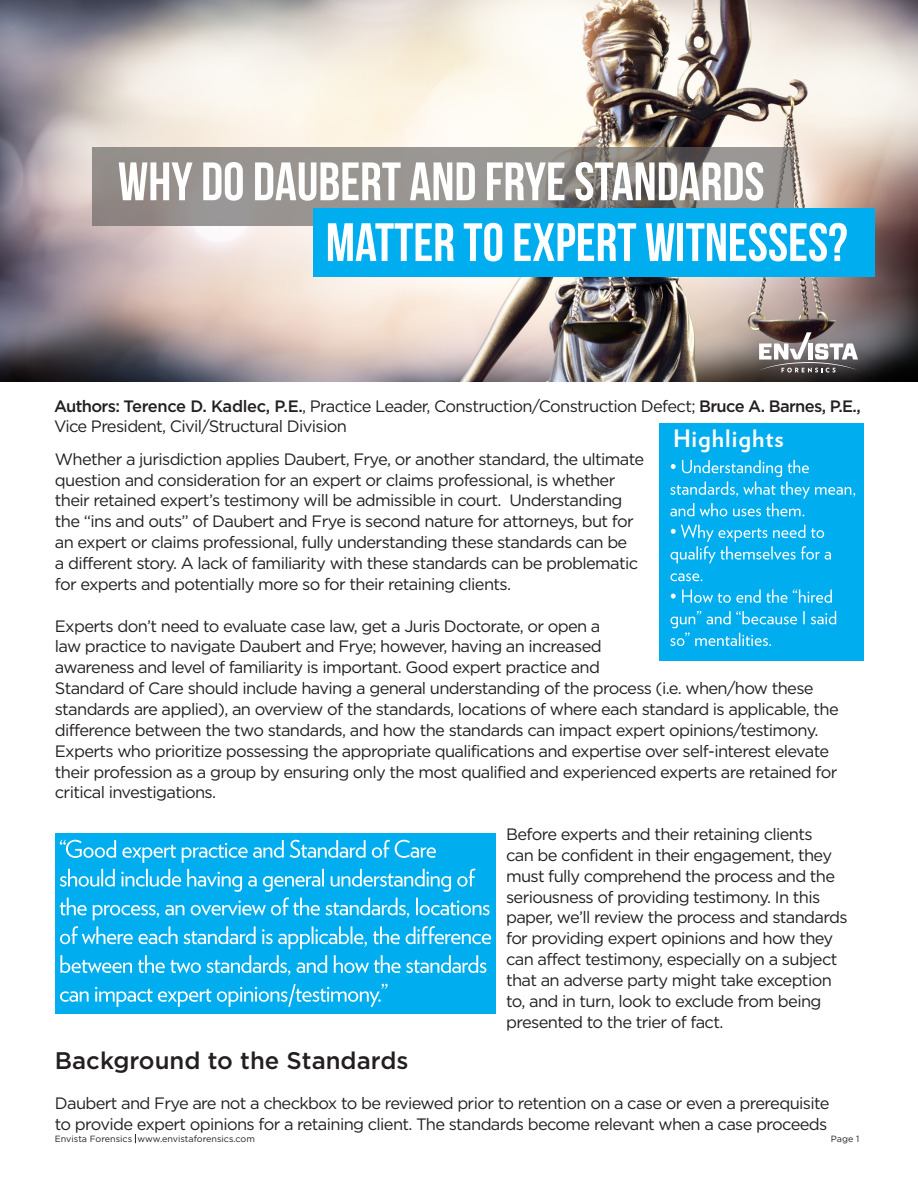
<style>
.page{position:relative;width:918px;height:1188px;background:#fff}
.page>*{position:absolute;margin:0;border:0;box-sizing:border-box;transform-origin:0 0}
.t1{font:54px/60.8px "Bebas Neue";color:#fff}
.t2{font:500 24px "Gotham HTF";color:#231f20}
.t3{font:700 24px "Verlag";letter-spacing:.04em;color:#fff}
.t4{font:16.5px/20.9px "Gotham HTF";letter-spacing:-.04em;color:#231f20}
.t5{font:9px "Gotham HTF";color:#231f20}
.s1{font-weight:500}
</style>
<div class="page">
<img style="left:0;top:0;width:918px;height:382px">
<svg style="left:92px;top:147px;width:702px;height:79px;background:#8f8c8a"></svg>
<div style="left:313px;top:209px;width:561px;height:68px;background:#00adef"></div>
<svg style="left:759px;top:332px;width:99px;height:41px"></svg>
<div style="left:56px;top:833px;width:440px;height:181px;background:#00adef"></div>
<div style="left:660px;top:423px;width:204px;height:237px;background:#00adef"></div>
<svg style="left:670px;top:611px;width:166px;height:35px"></svg>
<svg style="left:671px;top:589px;width:161px;height:14px"></svg>
<svg style="left:671px;top:573px;width:31px;height:8px"></svg>
<svg style="left:671px;top:525px;width:160px;height:38px"></svg>
<svg style="left:670px;top:460px;width:185px;height:56px"></svg>
<svg style="left:60px;top:984px;width:328px;height:23px"></svg>
<svg style="left:60px;top:955px;width:426px;height:21px"></svg>
<svg style="left:60px;top:926px;width:431px;height:23px"></svg>
<svg style="left:59px;top:869px;width:431px;height:51px"></svg>
<svg style="left:60px;top:840px;width:376px;height:23px"></svg>
<p class="t1" style="left:326px;top:151px;width:523px;text-indent:-208px">WHY DO DAUBERT AND FRYE STANDARDS<br>MATTER TO EXPERT WITNESSES?</p>
<p class="t4" style="left:54px;top:396px;width:808px;line-height:19.8px"><span class="s1">Authors: Terence D. Kadlec, P.E.</span>, Practice Leader, Construction/Construction Defect; <span class="s1">Bruce A. Barnes, P.E.,<br></span>Vice President, Civil/Structural Division</p>
<p class="t3" style="left:673px;top:420px;width:112px">Highlights</p>
<p class="t4" style="left:55px;top:448px;width:591px">Whether a jurisdiction applies Daubert, Frye, or another standard, the ultimate question and consideration for an expert or claims professional, is whether their retained expert’s testimony will be admissible in court. Understanding the “ins and outs” of Daubert and Frye is second nature for attorneys, but for an expert or claims professional, fully understanding these standards can be<br>a different story. A lack of familiarity with these standards can be problematic for experts and potentially more so for their retaining clients.</p>
<p class="t4" style="left:55px;top:615px;width:785px">Experts don’t need to evaluate case law, get a Juris Doctorate, or open a<br>law practice to navigate Daubert and Frye; however, having an increased<br>awareness and level of familiarity is important. Good expert practice and<br>Standard of Care should include having a general understanding of the process (i.e. when/how these standards are applied), an overview of the standards, locations of where each standard is applicable, the difference between the two standards, and how the standards can impact expert opinions/testimony.<br>Experts who prioritize possessing the appropriate qualifications and expertise over self-interest elevate their profession as a group by ensuring only the most qualified and experienced experts are retained for critical investigations.</p>
<p class="t4" style="left:506px;top:824px;width:343px">Before experts and their retaining clients<br>can be confident in their engagement, they must fully comprehend the process and the seriousness of providing testimony. In this paper, we’ll review the process and standards for providing expert opinions and how they can affect testimony, especially on a subject that an adverse party might take exception to, and in turn, look to exclude from being presented to the trier of fact.</p>
<p class="t2" style="left:55px;top:1047px;width:355px">Background to the Standards</p>
<p class="t4" style="left:55px;top:1093px;width:776px;line-height:20.2px">Daubert and Frye are not a checkbox to be reviewed prior to retention on a case or even a prerequisite to provide expert opinions for a retaining client. The standards become relevant when a case proceeds</p>
<p class="t5" style="left:55px;top:1133px;width:202px">Envista Forensics www.envistaforensics.com</p>
<p class="t5" style="left:831px;top:1133px;width:30px">Page 1</p>
</div>
